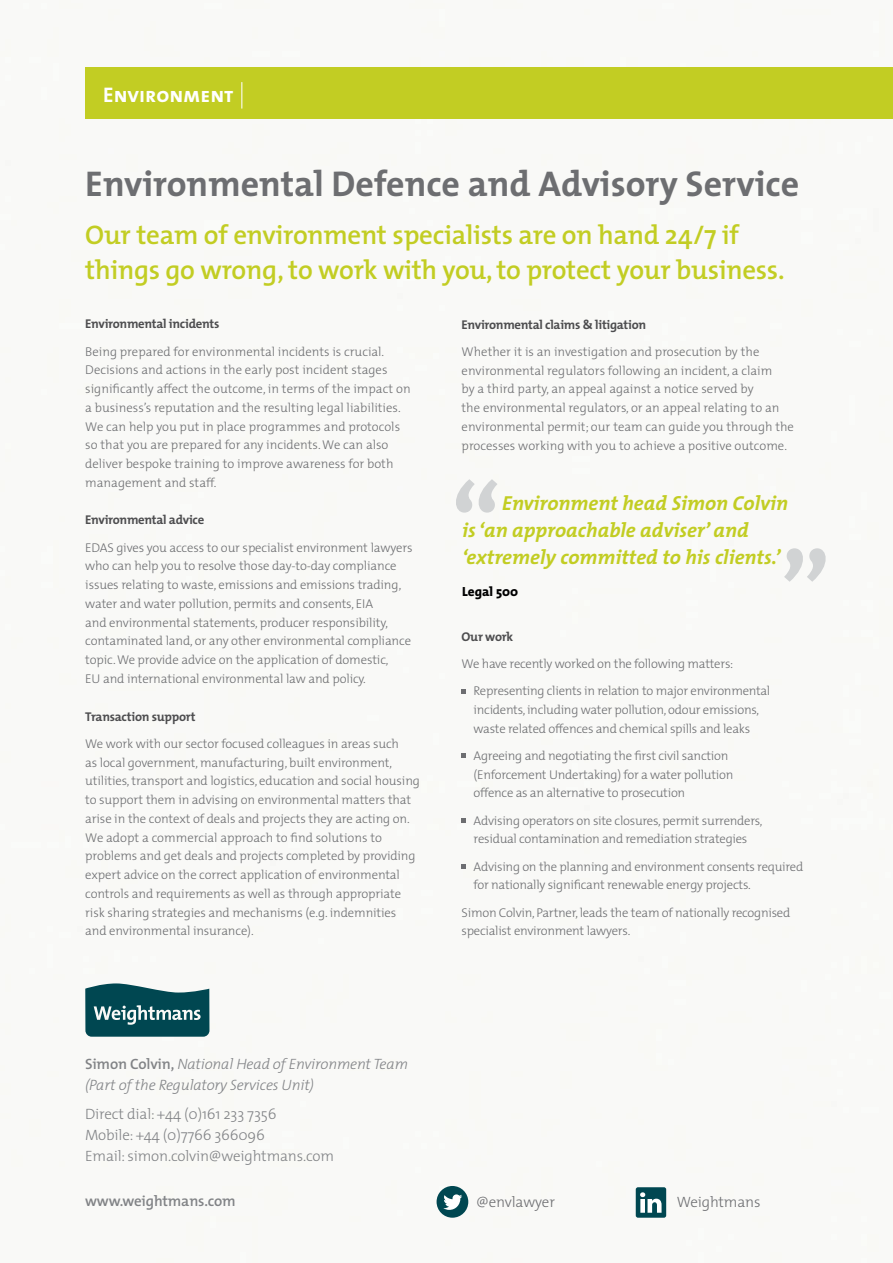
<style>
.page{position:relative;width:893px;height:1263px;background:#fff}
.page>*{position:absolute;margin:0;border:0;box-sizing:border-box;transform-origin:0 0}
.t1{font:700 36px "The Mix";color:#6d6e71}
.t2{font:600 27px/34.5px "The Mix";letter-spacing:-.01em;color:#c2cd23}
.t3{font:21.15px "The Mix Bold Caps";color:#fff}
.t4{font:italic 700 20.4px/27px "The Mix";color:#c2cd23}
.t5{font:300 15px/21px "The Mix";letter-spacing:-.01em;color:#818386}
.t6{font:italic 300 15px/21px "The Mix";letter-spacing:-.01em;color:#818386}
.t7{font:300 15px "The Mix";letter-spacing:-.01em;color:#6d6e71}
.t8{font:600 15px "The Mix";letter-spacing:-.01em;color:#818386}
.t9{font:800 13.35px "The Mix";color:#000}
.t10{font:300 12.75px/18.8px "The Mix";letter-spacing:-.01em;color:#6d6e71}
.t11{font:700 12.75px "The Mix";letter-spacing:-.02em;color:#4d4d4f}
.s1{font-weight:600;font-style:normal}
</style>
<div class="page">
<svg style="left:462px;top:689px;width:4px;height:4px"></svg>
<svg style="left:462px;top:754px;width:4px;height:4px"></svg>
<svg style="left:462px;top:818px;width:4px;height:5px"></svg>
<svg style="left:462px;top:864px;width:4px;height:5px"></svg>
<svg style="left:85px;top:983px;width:124px;height:54px;background:#326b72"></svg>
<svg style="left:437px;top:1186px;width:31px;height:32px"></svg>
<svg style="left:636px;top:1187px;width:30px;height:31px"></svg>
<div style="left:85px;top:68px;width:808px;height:51px;background:#c2cd23"></div>
<svg style="left:241px;top:82px;width:1px;height:27px"></svg>
<svg style="left:456px;top:479px;width:41px;height:34px"></svg>
<svg style="left:784px;top:548px;width:42px;height:34px"></svg>
<h3 class="t3" style="left:103px;top:77px;width:132px">Environment</h3>
<h1 class="t1" style="left:85px;top:154px;width:715px">Environmental Defence and Advisory Service</h1>
<h2 class="t2" style="left:85px;top:217px;width:701px">Our team of environment specialists are on hand 24/7 if things go wrong, to work with you, to protect your business.</h2>
<p class="t11" style="left:85px;top:313px;width:136px">Environmental incidents</p>
<p class="t10" style="left:85px;top:341px;width:327px">Being prepared for environmental incidents is crucial.<br>Decisions and actions in the early post incident stages significantly affect the outcome, in terms of the impact on a business’s reputation and the resulting legal liabilities.<br>We can help you put in place programmes and protocols so that you are prepared for any incidents. We can also deliver bespoke training to improve awareness for both management and staff.</p>
<p class="t11" style="left:85px;top:509px;width:120px">Environmental advice</p>
<p class="t10" style="left:85px;top:538px;width:329px">EDAS gives you access to our specialist environment lawyers who can help you to resolve those day-to-day compliance issues relating to waste, emissions and emissions trading, water and water pollution, permits and consents, EIA<br>and environmental statements, producer responsibility, contaminated land, or any other environmental compliance topic. We provide advice on the application of domestic,<br>EU and international environmental law and policy.</p>
<p class="t11" style="left:85px;top:705px;width:112px">Transaction support</p>
<p class="t10" style="left:85px;top:734px;width:336px">We work with our sector focused colleagues in areas such<br>as local government, manufacturing, built environment, utilities, transport and logistics, education and social housing to support them in advising on environmental matters that arise in the context of deals and projects they are acting on.<br>We adopt a commercial approach to find solutions to problems and get deals and projects completed by providing expert advice on the correct application of environmental controls and requirements as well as through appropriate risk sharing strategies and mechanisms (e.g. indemnities and environmental insurance).</p>
<p class="t11" style="left:462px;top:313px;width:186px">Environmental claims &amp; litigation</p>
<p class="t10" style="left:462px;top:342px;width:334px">Whether it is an investigation and prosecution by the environmental regulators following an incident, a claim<br>by a third party, an appeal against a notice served by<br>the environmental regulators, or an appeal relating to an environmental permit; our team can guide you through the processes working with you to achieve a positive outcome.</p>
<h3 class="t4" style="left:462px;top:489px;width:327px;text-indent:40px">Environment head Simon Colvin is ‘an approachable adviser’ and ‘extremely committed to his clients.’</h3>
<p class="t9" style="left:462px;top:580px;width:57px">Legal 500</p>
<p class="t11" style="left:462px;top:626px;width:53px">Our work</p>
<p class="t10" style="left:474px;top:650px;width:298px;line-height:27.2px;text-indent:-12px">We have recently worked on the following matters:<br>Representing clients in relation to major environmental</p>
<p class="t10" style="left:474px;top:700px;width:287px">incidents, including water pollution, odour emissions, waste related offences and chemical spills and leaks</p>
<p class="t10" style="left:474px;top:746px;width:261px">Agreeing and negotiating the first civil sanction (Enforcement Undertaking) for a water pollution offence as an alternative to prosecution</p>
<p class="t10" style="left:474px;top:811px;width:290px">Advising operators on site closures, permit surrenders, residual contamination and remediation strategies</p>
<p class="t10" style="left:474px;top:857px;width:331px">Advising on the planning and environment consents required for nationally significant renewable energy projects.</p>
<p class="t10" style="left:462px;top:903px;width:330px">Simon Colvin, Partner, leads the team of nationally recognised specialist environment lawyers.</p>
<p class="t6" style="left:85px;top:1053px;width:324px"><span class="s1">Simon Colvin,</span> National Head of Environment Team (Part of the Regulatory Services Unit)</p>
<p class="t5" style="left:85px;top:1103px;width:251px">Direct dial: +44 (0)161 233 7356<br>Mobile: +44 (0)7766 366096<br>Email: simon.colvin@weightmans.com</p>
<p class="t8" style="left:85px;top:1188px;width:152px">www.weightmans.com</p>
<p class="t7" style="left:476px;top:1190px;width:80px">@envlawyer</p>
<p class="t7" style="left:677px;top:1190px;width:85px">Weightmans</p>
</div>
